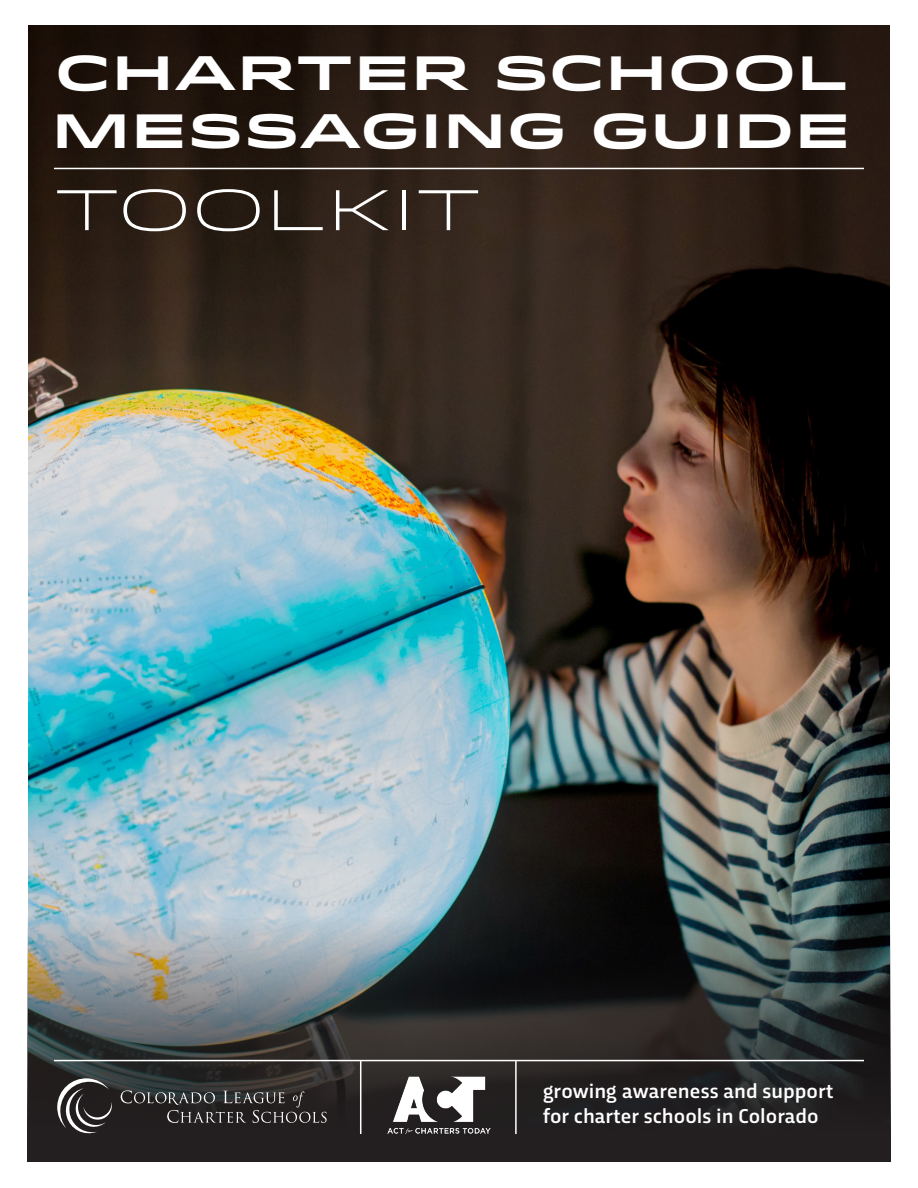
<style>
.page{position:relative;width:918px;height:1188px;background:#fff}
.page>*{position:absolute;margin:0;border:0;box-sizing:border-box;transform-origin:0 0}
.t1{font:300 57px "Idlewild";color:#fff}
.t2{font:700 48px "Idlewild";letter-spacing:.025em;color:#fff}
.t3{font:500 21px "Trasandina";color:#fff}
</style>
<div class="page">
<img style="left:28px;top:26px;width:862px;height:860px">
<hr style="left:54px;top:168px;width:810px;height:1px;background:#fff">
<img style="left:27px;top:886px;width:864px;height:276px">
<svg style="left:57px;top:1078px;width:55px;height:55px;background:#4e4b4b"></svg>
<svg style="left:121px;top:1090px;width:206px;height:33px;background:#3d3b3b"></svg>
<img style="left:388px;top:1076px;width:103px;height:57px">
<hr style="left:54px;top:1060px;width:810px;height:1px;background:#fff">
<hr style="left:360px;top:1061px;width:1px;height:73px;background:#fff">
<hr style="left:515px;top:1061px;width:2px;height:73px;background:#fff">
<p class="t2" style="left:55px;top:36px;width:794px">CHARTER SCHOOL</p>
<p class="t2" style="left:52px;top:94px;width:800px">MESSAGING GUIDE</p>
<p class="t1" style="left:54px;top:168px;width:429px">TOOLKIT</p>
<p class="t3" style="left:543px;top:1075px;width:292px">growing awareness and support</p>
<p class="t3" style="left:543px;top:1101px;width:277px">for charter schools in Colorado</p>
</div>
